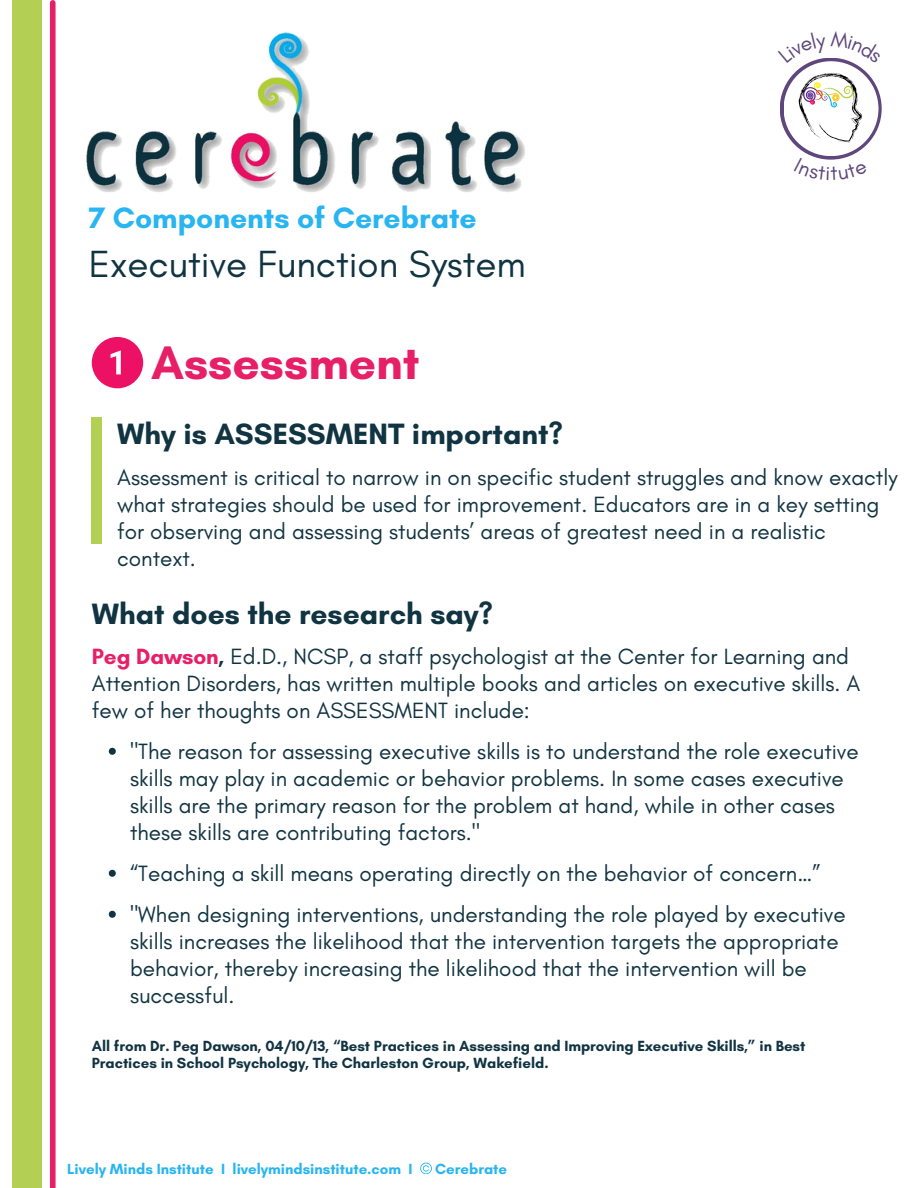
<style>
.page{position:relative;width:918px;height:1188px;background:#fff}
.page>*{position:absolute;margin:0;border:0;box-sizing:border-box;transform-origin:0 0}
.t1{font:700 48px "Glacial Indifference";color:#e71f67}
.t2{font:38.55px "Glacial Indifference";color:#113442}
.t3{font:700 30px "Glacial Indifference";color:#113442}
.t4{font:700 30px "Glacial Indifference";color:#28b5f1}
.t5{font:22.5px/27px "Glacial Indifference";color:#113442}
.t6{font:700 15px/16.8px "Glacial Indifference";color:#113442}
.t7{font:700 15px "Glacial Indifference";color:#28b5f1}
.s1{font-weight:700;color:#e71f67}
.s2{font-weight:700}
</style>
<div class="page">
<div style="left:12px;top:0;width:30px;height:1188px;background:#b3d055"></div>
<div style="left:50px;top:3px;width:6px;height:1185px;background:#e71f67"></div>
<img style="left:49px;top:0;width:476px;height:253px">
<svg style="left:780px;top:58px;width:102px;height:102px"></svg>
<div style="left:784px;top:61px;width:94px;height:95px;background:#fff;border-radius:50%"></div>
<img style="left:793px;top:69px;width:75px;height:80px">
<svg style="left:420px;top:1163px;width:11px;height:11px"></svg>
<svg style="left:92px;top:337px;width:51px;height:51px"></svg>
<svg style="left:109px;top:748px;width:7px;height:7px"></svg>
<svg style="left:109px;top:870px;width:7px;height:7px"></svg>
<svg style="left:109px;top:911px;width:7px;height:7px"></svg>
<div style="left:92px;top:417px;width:10px;height:127px;background:#b3d055"></div>
<svg style="left:806px;top:58px;width:49px;height:6px"></svg>
<svg style="left:818px;top:158px;width:25px;height:2px"></svg>
<h4 class="t4" style="left:89px;top:199px;width:389px">7 Components of Cerebrate</h4>
<h3 class="t2" style="left:89px;top:240px;width:439px">Executive Function System</h3>
<h1 class="t1" style="left:151px;top:333px;width:270px">Assessment</h1>
<h3 class="t3" style="left:117px;top:416px;width:447px">Why is ASSESSMENT important?</h3>
<p class="t5" style="left:117px;top:463px;width:782px">Assessment is critical to narrow in on specific student struggles and know exactly what strategies should be used for improvement. Educators are in a key setting for observing and assessing students’ areas of greatest need in a realistic context.</p>
<h3 class="t3" style="left:92px;top:596px;width:403px">What does the research say?</h3>
<p class="t5" style="left:92px;top:642px;width:770px"><span class="s1">Peg Dawson</span><span class="s2">,</span> Ed.D., NCSP, a staff psychologist at the Center for Learning and<br>Attention Disorders, has written multiple books and articles on executive skills. A few of her thoughts on ASSESSMENT include:</p>
<p class="t5" style="left:130px;top:737px;width:730px">"The reason for assessing executive skills is to understand the role executive skills may play in academic or behavior problems. In some cases executive skills are the primary reason for the problem at hand, while in other cases these skills are contributing factors."</p>
<p class="t5" style="left:130px;top:852px;width:717px;line-height:41px">“Teaching a skill means operating directly on the behavior of concern…” "When designing interventions, understanding the role played by executive</p>
<p class="t5" style="left:130px;top:927px;width:710px">skills increases the likelihood that the intervention targets the appropriate behavior, thereby increasing the likelihood that the intervention will be successful.</p>
<p class="t6" style="left:92px;top:1037px;width:715px">All from Dr. Peg Dawson, 04/10/13, “Best Practices in Assessing and Improving Executive Skills,” in Best<br>Practices in School Psychology, The Charleston Group, Wakefield.</p>
<p class="t7" style="left:67px;top:1160px;width:347px">Lively Minds Institute I livelymindsinstitute.com I</p>
<p class="t7" style="left:435px;top:1160px;width:73px">Cerebrate</p>
</div>
